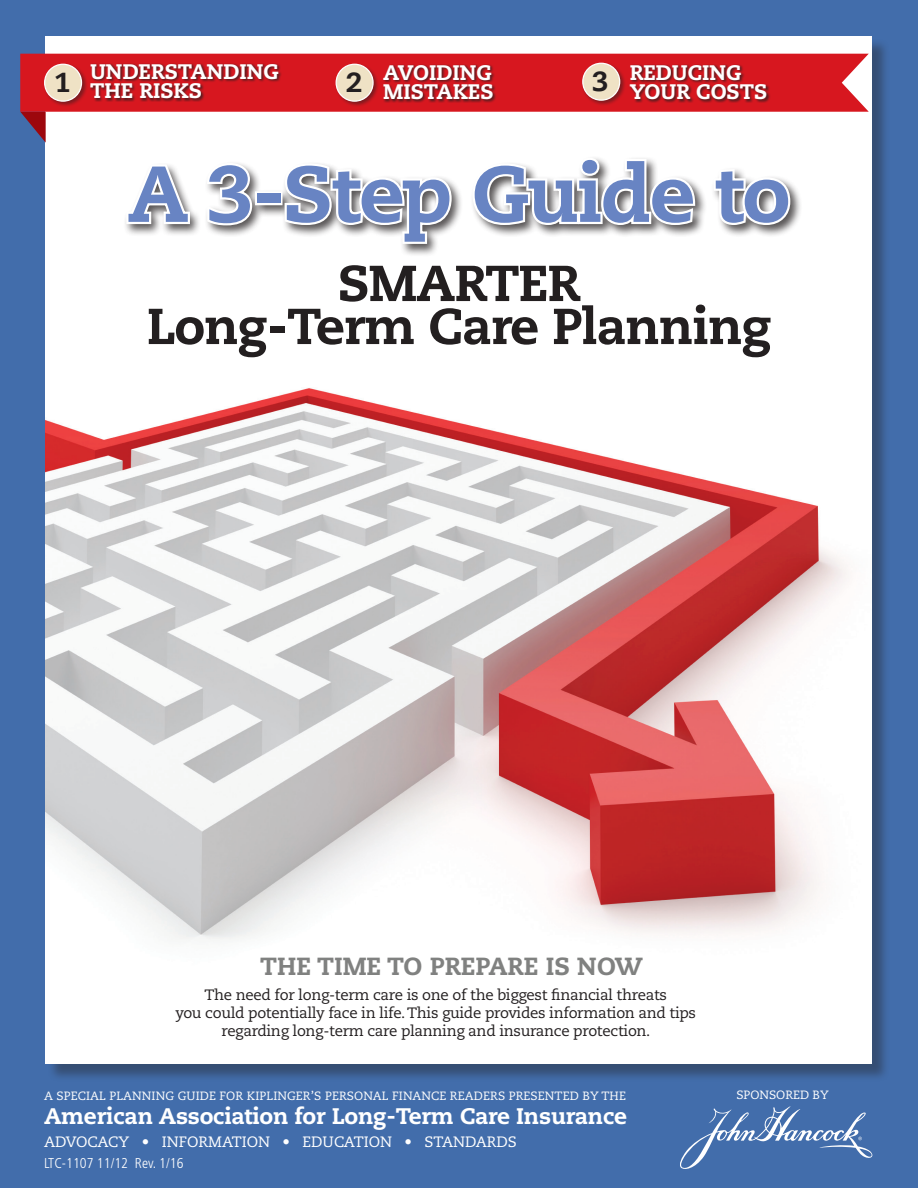
<style>
.page{position:relative;width:918px;height:1188px;background:#426dab}
.page>*{position:absolute;margin:0;border:0;box-sizing:border-box;transform-origin:0 0}
.t1{font:800 79.05px "Caecilia";letter-spacing:-.03em;color:#6884c3}
.t2{font:800 50.4px/43px "Caecilia";letter-spacing:-.02em;color:#231f20;text-align:center}
.t3{font:800 27.45px "Caecilia";color:#231f20}
.Heading_1{font:800 24.75px "Caecilia";color:#808180}
.Heading_1-2{font:800 22.5px "Caecilia";letter-spacing:-.01em;color:#fff}
.Body_Text_3{font:800 21px "Caecilia";color:#fff}
.t4{font:15px/18px "Caecilia";letter-spacing:-.02em;color:#231f20;text-align:center}
.Heading_1-3{font:15px "Caecilia";color:#fff}
.t5{font:300 condensed 14.25px "Frutiger";color:#fff}
.Heading_1-4{font:12px "Caecilia";letter-spacing:.01em;color:#fff}
</style>
<div class="page">
<div style="left:47px;top:38px;width:843px;height:1044px;background:#231f20;opacity:.4"></div>
<div style="left:46px;top:37px;width:826px;height:1027px;background:#fff"></div>
<img style="left:46px;top:388px;width:802px;height:552px">
<svg style="left:20px;top:112px;width:26px;height:31px"></svg>
<svg style="left:20px;top:54px;width:849px;height:58px;fill:#d7171f"></svg>
<div style="left:90px;top:63px;width:192px;height:39px;background:#231f20;opacity:.75"></div>
<div style="left:123px;top:155px;width:680px;height:101px;background:#231f20;opacity:.75"></div>
<svg style="left:124px;top:162px;width:68px;height:64px"></svg>
<svg style="left:205px;top:161px;width:49px;height:67px"></svg>
<div style="left:255px;top:191px;width:28px;height:14px;border:4px solid #fff"></div>
<svg style="left:282px;top:161px;width:172px;height:85px"></svg>
<svg style="left:470px;top:156px;width:227px;height:71px"></svg>
<svg style="left:711px;top:167px;width:82px;height:60px"></svg>
<div style="left:43px;top:63px;width:45px;height:45px;background:#231f20;opacity:.5"></div>
<div style="left:45px;top:64px;width:37px;height:37px;background:#efe2c5;border-radius:50%"></div>
<div style="left:44px;top:64px;width:38px;height:38px;border:1px solid #fff;border-radius:50%"></div>
<div style="left:335px;top:63px;width:45px;height:45px;background:#231f20;opacity:.5"></div>
<div style="left:336px;top:64px;width:37px;height:37px;background:#efe2c5;border-radius:50%"></div>
<div style="left:336px;top:64px;width:38px;height:38px;border:1px solid #fff;border-radius:50%"></div>
<div style="left:581px;top:62px;width:45px;height:45px;background:#231f20;opacity:.5"></div>
<div style="left:583px;top:63px;width:37px;height:37px;background:#efe2c5;border-radius:50%"></div>
<div style="left:582px;top:63px;width:38px;height:38px;border:1px solid #fff;border-radius:50%"></div>
<div style="left:383px;top:64px;width:114px;height:39px;background:#231f20;opacity:.75"></div>
<div style="left:629px;top:64px;width:142px;height:39px;background:#231f20;opacity:.75"></div>
<svg style="left:680px;top:1106px;width:192px;height:63px"></svg>
<p class="Body_Text_3" style="left:90px;top:59px;width:190px">UNDERSTANDING</p>
<p class="Body_Text_3" style="left:90px;top:78px;width:113px">THE RISKS</p>
<p class="Body_Text_3" style="left:383px;top:60px;width:110px">AVOIDING</p>
<p class="Body_Text_3" style="left:383px;top:79px;width:112px">MISTAKES</p>
<p class="t3" style="left:54px;top:66px;width:18px">1</p>
<p class="t3" style="left:346px;top:66px;width:18px">2</p>
<p class="t3" style="left:593px;top:65px;width:18px">3</p>
<p class="Body_Text_3" style="left:630px;top:60px;width:113px">REDUCING</p>
<p class="Body_Text_3" style="left:630px;top:79px;width:139px">YOUR COSTS</p>
<p class="t1" style="left:127px;top:145px;width:665px">A 3-Step Guide to</p>
<p class="t2" style="left:146px;top:262px;width:627px">SMARTER<br>Long-Term Care Planning</p>
<p class="Heading_1" style="left:260px;top:951px;width:384px">THE TIME TO PREPARE IS NOW</p>
<p class="t4" style="left:204px;top:986px;width:464px">The need for long-term care is one of the biggest financial threats</p>
<p class="t4" style="left:175px;top:1004px;width:522px">you could potentially face in life. This guide provides information and tips regarding long-term care planning and insurance protection.</p>
<p class="Heading_1-4" style="left:44px;top:1089px;width:583px">A SPECIAL PLANNING GUIDE FOR KIPLINGER’S PERSONAL FINANCE READERS PRESENTED BY THE</p>
<p class="Heading_1-2" style="left:44px;top:1102px;width:584px">American Association for Long-Term Care Insurance</p>
<p class="Heading_1-3" style="left:44px;top:1133px;width:474px">ADVOCACY • INFORMATION • EDUCATION • STANDARDS</p>
<p class="t5" style="left:44px;top:1155px;width:141px">LTC-1107 11/12 Rev. 1/16</p>
<p class="Heading_1-4" style="left:736px;top:1087px;width:94px">SPONSORED BY</p>
</div>
